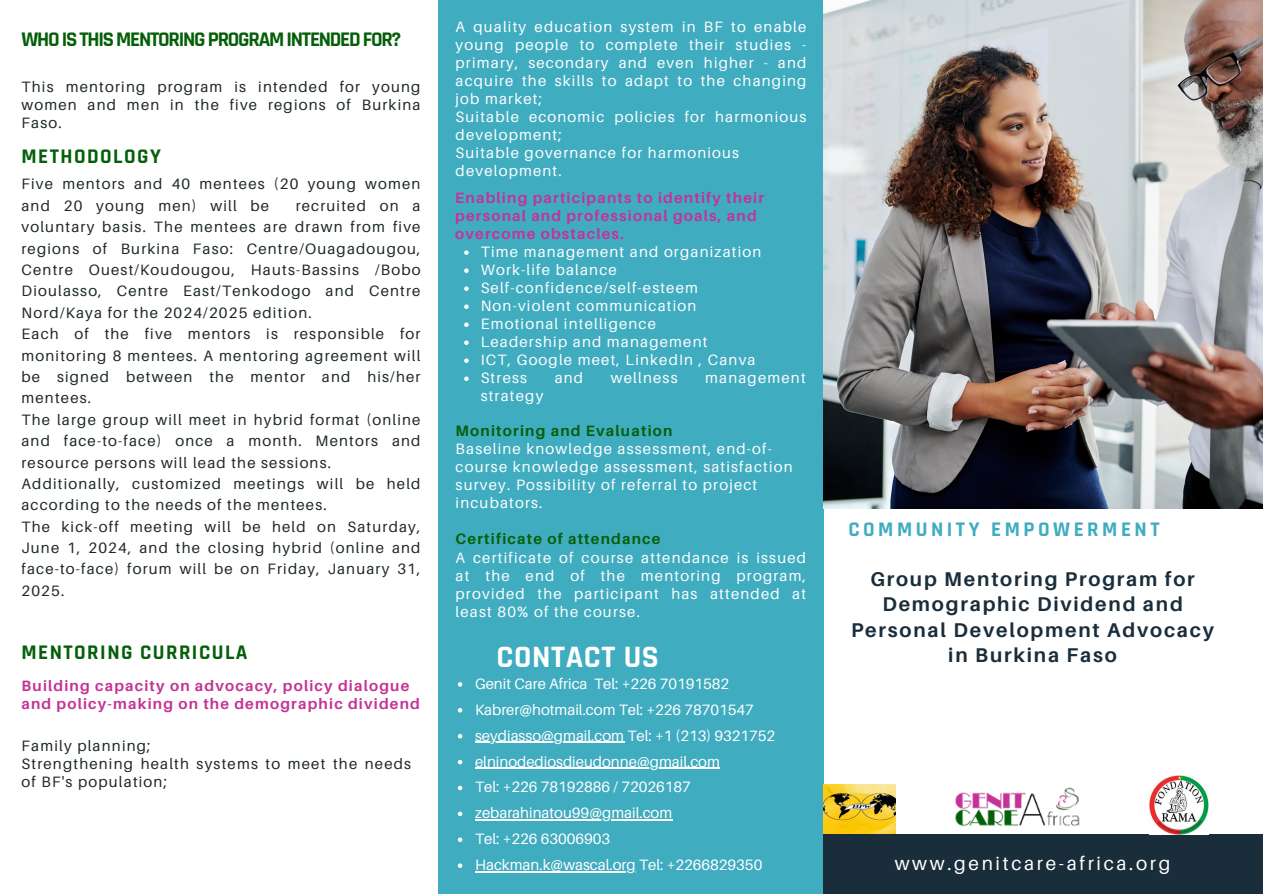
<style>
.page{position:relative;width:1263px;height:894px;background:#fff}
.page>*{position:absolute;margin:0;border:0;box-sizing:border-box;transform-origin:0 0}
.t1{font:700 31.5px "Rajdhani";letter-spacing:.02em;color:#fff}
.t2{font:700 21px "Rajdhani";letter-spacing:-.06em;color:#055f09}
.t3{font:700 21px "Rajdhani";letter-spacing:.07em;color:#055f09}
.t4{font:700 21px "Rajdhani";letter-spacing:.165em;color:#40acc0}
.t5{font:700 19.95px/25.2px "Aileron";letter-spacing:.09em;color:#1a2d3b;text-align:center}
.t6{font:19.05px "Aileron";letter-spacing:.14em;color:#fff}
.t7{font:15px/21.3px "Aileron";letter-spacing:.08em;color:#1d2822;text-align:justify}
.t8{font:15px/18px "Aileron";letter-spacing:.08em;color:#fff}
.t9{font:15px "Aileron";color:#fff}
.t10{font:700 15px/18px "Aileron";letter-spacing:.08em;color:#c33395}
.t11{font:700 15px "Aileron";letter-spacing:.08em;color:#055f09}
</style>
<div class="page">
<div style="left:439px;top:0;width:384px;height:893px;background:#40acc0"></div>
<div style="left:823px;top:833px;width:440px;height:60px;background:#1a2d3b"></div>
<img style="left:823px;top:0;width:440px;height:508px">
<img style="left:955px;top:787px;width:125px;height:40px">
<img style="left:824px;top:784px;width:72px;height:49px">
<img style="left:1150px;top:775px;width:58px;height:58px">
<svg style="left:458px;top:682px;width:4px;height:4px"></svg>
<svg style="left:458px;top:708px;width:4px;height:4px"></svg>
<svg style="left:458px;top:734px;width:4px;height:4px"></svg>
<hr style="left:475px;top:741px;width:149px;height:1px;background:#fff">
<svg style="left:458px;top:759px;width:4px;height:5px"></svg>
<hr style="left:475px;top:767px;width:245px;height:1px;background:#fff">
<svg style="left:458px;top:785px;width:4px;height:5px"></svg>
<svg style="left:458px;top:811px;width:4px;height:4px"></svg>
<hr style="left:475px;top:819px;width:197px;height:1px;background:#fff">
<svg style="left:458px;top:837px;width:4px;height:4px"></svg>
<svg style="left:458px;top:863px;width:4px;height:4px"></svg>
<hr style="left:475px;top:871px;width:161px;height:1px;background:#fff">
<svg style="left:464px;top:250px;width:5px;height:5px"></svg>
<svg style="left:464px;top:268px;width:5px;height:5px"></svg>
<svg style="left:464px;top:286px;width:5px;height:5px"></svg>
<svg style="left:464px;top:304px;width:5px;height:5px"></svg>
<svg style="left:464px;top:322px;width:5px;height:5px"></svg>
<svg style="left:464px;top:340px;width:5px;height:5px"></svg>
<svg style="left:464px;top:358px;width:5px;height:5px"></svg>
<svg style="left:464px;top:376px;width:5px;height:5px"></svg>
<p class="t2" style="left:21px;top:27px;width:381px">WHO IS THIS MENTORING PROGRAM INTENDED FOR?</p>
<p class="t7" style="left:21px;top:77px;width:400px;line-height:18px">This mentoring program is intended for young women and men in the five regions of Burkina Faso.</p>
<h5 class="t3" style="left:21px;top:143px;width:141px">METHODOLOGY</h5>
<p class="t7" style="left:21px;top:173px;width:400px">Five mentors and 40 mentees (20 young women and 20 young men) will be</p>
<p class="t7" style="left:21px;top:194px;width:400px;text-indent:274px">recruited on a voluntary basis. The mentees are drawn from five regions of Burkina Faso: Centre/Ouagadougou, Centre Ouest/Koudougou, Hauts-Bassins /Bobo Dioulasso, Centre East/Tenkodogo and Centre Nord/Kaya for the 2024/2025 edition.</p>
<p class="t7" style="left:21px;top:323px;width:400px">Each of the five mentors is responsible for monitoring 8 mentees. A mentoring agreement will be signed between the mentor and his/her mentees.</p>
<p class="t7" style="left:21px;top:408px;width:400px">The large group will meet in hybrid format (online and face-to-face) once a month. Mentors and resource persons will lead the sessions.</p>
<p class="t7" style="left:21px;top:472px;width:400px">Additionally, customized meetings will be held according to the needs of the mentees.</p>
<p class="t7" style="left:21px;top:515px;width:400px">The kick-off meeting will be held on Saturday, June 1, 2024, and the closing hybrid (online and face-to-face) forum will be on Friday, January 31, 2025.</p>
<p class="t3" style="left:21px;top:639px;width:228px">MENTORING CURRICULA</p>
<p class="t10" style="left:21px;top:676px;width:400px">Building capacity on advocacy, policy dialogue and policy-making on the demographic dividend</p>
<h1 class="t7" style="left:21px;top:735px;width:131px">Family planning;</h1>
<p class="t7" style="left:21px;top:754px;width:391px;line-height:18px">Strengthening health systems to meet the needs of BF's population;</p>
<p class="t8" style="left:456px;top:17px;width:352px;text-align:justify">A quality education system in BF to enable young people to complete their studies - primary, secondary and even higher - and acquire the skills to adapt to the changing job market;</p>
<p class="t8" style="left:456px;top:107px;width:352px">Suitable economic policies for harmonious development;</p>
<p class="t8" style="left:456px;top:143px;width:285px">Suitable governance for harmonious development.</p>
<p class="t10" style="left:455px;top:188px;width:310px">Enabling participants to identify their personal and professional goals, and overcome obstacles.</p>
<p class="t8" style="left:481px;top:242px;width:282px">Time management and organization</p>
<p class="t8" style="left:481px;top:260px;width:138px">Work-life balance</p>
<p class="t8" style="left:481px;top:278px;width:219px">Self-confidence/self-esteem</p>
<p class="t8" style="left:481px;top:296px;width:217px">Non-violent communication</p>
<p class="t8" style="left:481px;top:314px;width:177px">Emotional intelligence</p>
<p class="t8" style="left:481px;top:332px;width:228px">Leadership and management</p>
<h2 class="t8" style="left:481px;top:350px;width:276px">ICT, Google meet, LinkedIn , Canva</h2>
<h3 class="t8" style="left:481px;top:368px;width:48px">Stress</h3>
<h3 class="t8" style="left:555px;top:368px;width:30px">and</h3>
<h3 class="t8" style="left:611px;top:368px;width:68px">wellness</h3>
<h3 class="t8" style="left:705px;top:368px;width:102px">management</h3>
<h3 class="t8" style="left:481px;top:386px;width:64px">strategy</h3>
<p class="t11" style="left:456px;top:421px;width:218px">Monitoring and Evaluation</p>
<p class="t8" style="left:456px;top:439px;width:339px">Baseline knowledge assessment, end-of&shy;course knowledge assessment, satisfaction survey. Possibility of referral to project incubators.</p>
<p class="t11" style="left:456px;top:529px;width:206px">Certificate of attendance</p>
<p class="t8" style="left:456px;top:547px;width:352px;text-align:justify">A certificate of course attendance is issued at the end of the mentoring program, provided the participant has attended at least 80% of the course.</p>
<p class="t1" style="left:497px;top:637px;width:164px">CONTACT US</p>
<p class="t9" style="left:475px;top:674px;width:256px">Genit Care Africa Tel: +226 70191582</p>
<h2 class="t9" style="left:475px;top:700px;width:280px">Kabrer@hotmail.com Tel: +226 78701547</h2>
<h5 class="t9" style="left:475px;top:726px;width:302px">seydiasso@gmail.com Tel: +1 (213) 9321752</h5>
<p class="t9" style="left:475px;top:751px;width:246px">elninodediosdieudonne@gmail.com</p>
<p class="t9" style="left:475px;top:777px;width:217px">Tel: +226 78192886 / 72026187</p>
<p class="t9" style="left:475px;top:803px;width:199px">zebarahinatou99@gmail.com</p>
<p class="t9" style="left:475px;top:829px;width:137px">Tel: +226 63006903</p>
<p class="t9" style="left:475px;top:855px;width:289px">Hackman.k@wascal.org Tel: +2266829350</p>
<p class="t4" style="left:848px;top:516px;width:313px">COMMUNITY EMPOWERMENT</p>
<p class="t5" style="left:851px;top:566px;width:364px">Group Mentoring Program for<br>Demographic Dividend and<br>Personal Development Advocacy in Burkina Faso</p>
<p class="t6" style="left:895px;top:851px;width:277px">www.genitcare-africa.org</p>
</div>
